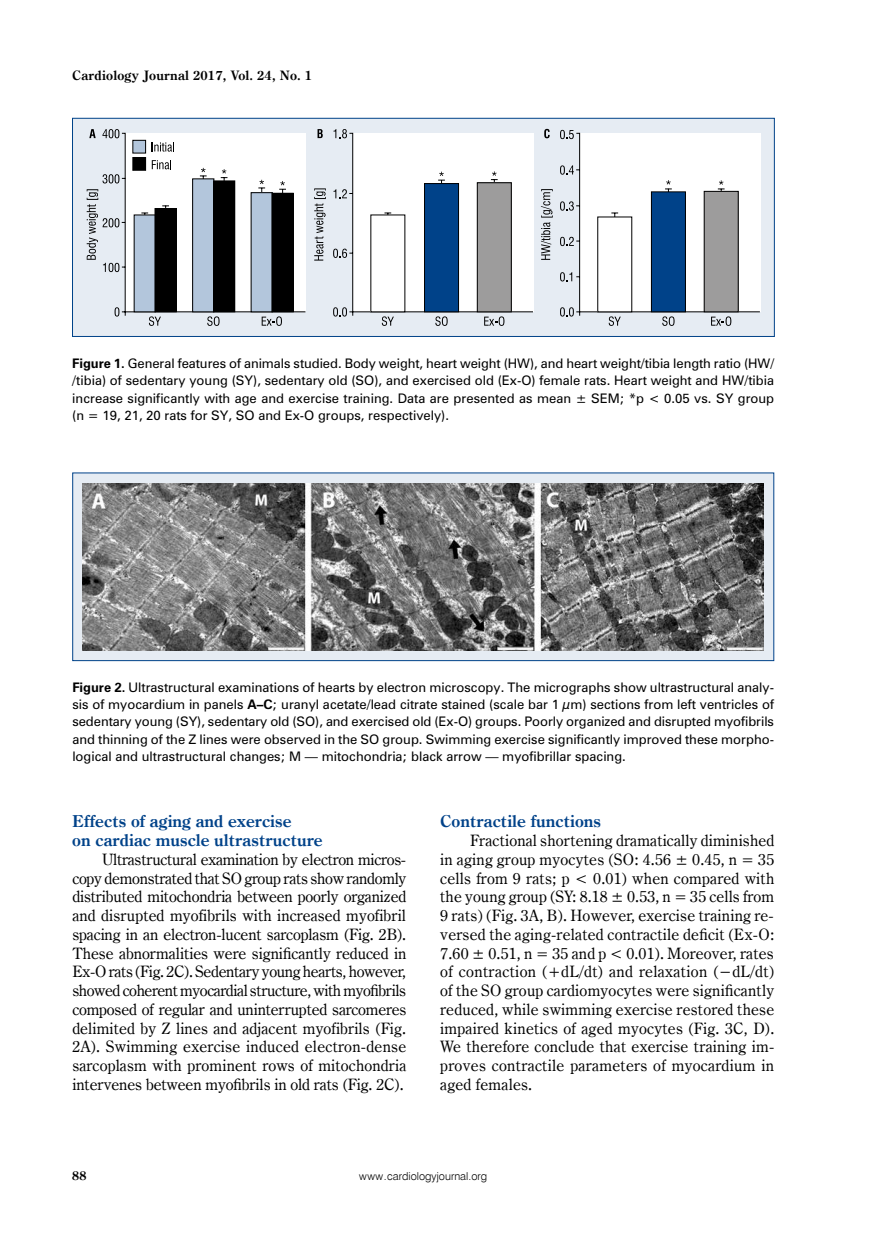
<style>
.page{position:relative;width:872px;height:1234px;background:#fff}
.page>*{position:absolute;margin:0;border:0;box-sizing:border-box;transform-origin:0 0}
.t1{font:700 16.5px/18.8px "Century Oldst EU";color:#004289}
.t2{font:15.75px/18.8px "Century Oldst EU";letter-spacing:.01em;color:#000;text-align:justify}
.t3{font:700 13.05px "Century Oldst EU";letter-spacing:.015em;color:#000}
.t4{font:700 12.75px "Century Oldst EU";color:#000}
.t5{font:12px/17.2px "Zurich PL";color:#000;text-align:justify}
.t6{font:10.95px "Swis 721 Lt EU";color:#000}
.s1{font-weight:700}
</style>
<div class="page">
<div style="left:72px;top:472px;width:702px;height:189px;background:#e6ecf3;border:1px solid #004289"></div>
<img style="left:83px;top:483px;width:680px;height:167px">
<div style="left:72px;top:118px;width:702px;height:218px;background:#e6ecf3"></div>
<div style="left:72px;top:118px;width:702px;height:219px;border:1px solid #004289"></div>
<svg style="left:317px;top:129px;width:6px;height:9px"></svg>
<svg style="left:544px;top:129px;width:5px;height:9px"></svg>
<svg style="left:314px;top:188px;width:12px;height:72px"></svg>
<svg style="left:541px;top:189px;width:12px;height:71px"></svg>
<svg style="left:333px;top:129px;width:201px;height:197px"></svg>
<svg style="left:560px;top:130px;width:200px;height:196px"></svg>
<svg style="left:87px;top:129px;width:219px;height:197px"></svg>
<p class="t3" style="left:72px;top:67px;width:241px">Cardiology Journal 2017, Vol. 24, No. 1</p>
<p class="t5" style="left:72px;top:354px;width:703px"><span class="s1">Figure 1.</span> General features of animals studied. Body weight, heart weight (HW), and heart weight/tibia length ratio (HW/ /tibia) of sedentary young (SY), sedentary old (SO), and exercised old (Ex-O) female rats. Heart weight and HW/tibia increase significantly with age and exercise training. Data are presented as mean ± SEM; *p &lt; 0.05 vs. SY group (n = 19, 21, 20 rats for SY, SO and Ex-O groups, respectively).</p>
<p class="t5" style="left:72px;top:678px;width:703px"><span class="s1">Figure 2.</span> Ultrastructural examinations of hearts by electron microscopy. The micrographs show ultrastructural analy&shy;sis of myocardium in panels <span class="s1">A–C</span>; uranyl acetate/lead citrate stained (scale bar 1 µm) sections from left ventricles of sedentary young (SY), sedentary old (SO), and exercised old (Ex-O) groups. Poorly organized and disrupted myofibrils and thinning of the Z lines were observed in the SO group. Swimming exercise significantly improved these morpho&shy;logical and ultrastructural changes; M — mitochondria; black arrow — myofibrillar spacing.</p>
<p class="t1" style="left:72px;top:812px;width:252px">Effects of aging and exercise<br>on cardiac muscle ultrastructure</p>
<p class="t2" style="left:72px;top:850px;width:336px;text-indent:30px">Ultrastructural examination by electron micros&shy;copy demonstrated that SO group rats show randomly distributed mitochondria between poorly organized and disrupted myofibrils with increased myofibril spacing in an electron-lucent sarcoplasm (Fig. 2B).<br>These abnormalities were significantly reduced in Ex-O rats (Fig. 2C). Sedentary young hearts, however, showed coherent myocardial structure, with myofibrils composed of regular and uninterrupted sarcomeres delimited by Z lines and adjacent myofibrils (Fig.<br>2A). Swimming exercise induced electron-dense sarcoplasm with prominent rows of mitochondria intervenes between myofibrils in old rats (Fig. 2C).</p>
<p class="t1" style="left:440px;top:812px;width:162px">Contractile functions</p>
<p class="t2" style="left:440px;top:831px;width:336px;text-indent:30px">Fractional shortening dramatically diminished in aging group myocytes (SO: 4.56 ± 0.45, n = 35 cells from 9 rats; p &lt; 0.01) when compared with the young group (SY: 8.18 ± 0.53, n = 35 cells from 9 rats) (Fig. 3A, B). However, exercise training re&shy;versed the aging-related contractile deficit (Ex-O:<br>7.60 ± 0.51, n = 35 and p &lt; 0.01). Moreover, rates of contraction (+dL/dt) and relaxation (−dL/dt) of the SO group cardiomyocytes were significantly reduced, while swimming exercise restored these impaired kinetics of aged myocytes (Fig. 3C, D).<br>We therefore conclude that exercise training im&shy;proves contractile parameters of myocardium in aged females.</p>
<p class="t4" style="left:72px;top:1167px;width:16px">88</p>
<p class="t6" style="left:359px;top:1169px;width:129px">www.cardiologyjournal.org</p>
</div>
